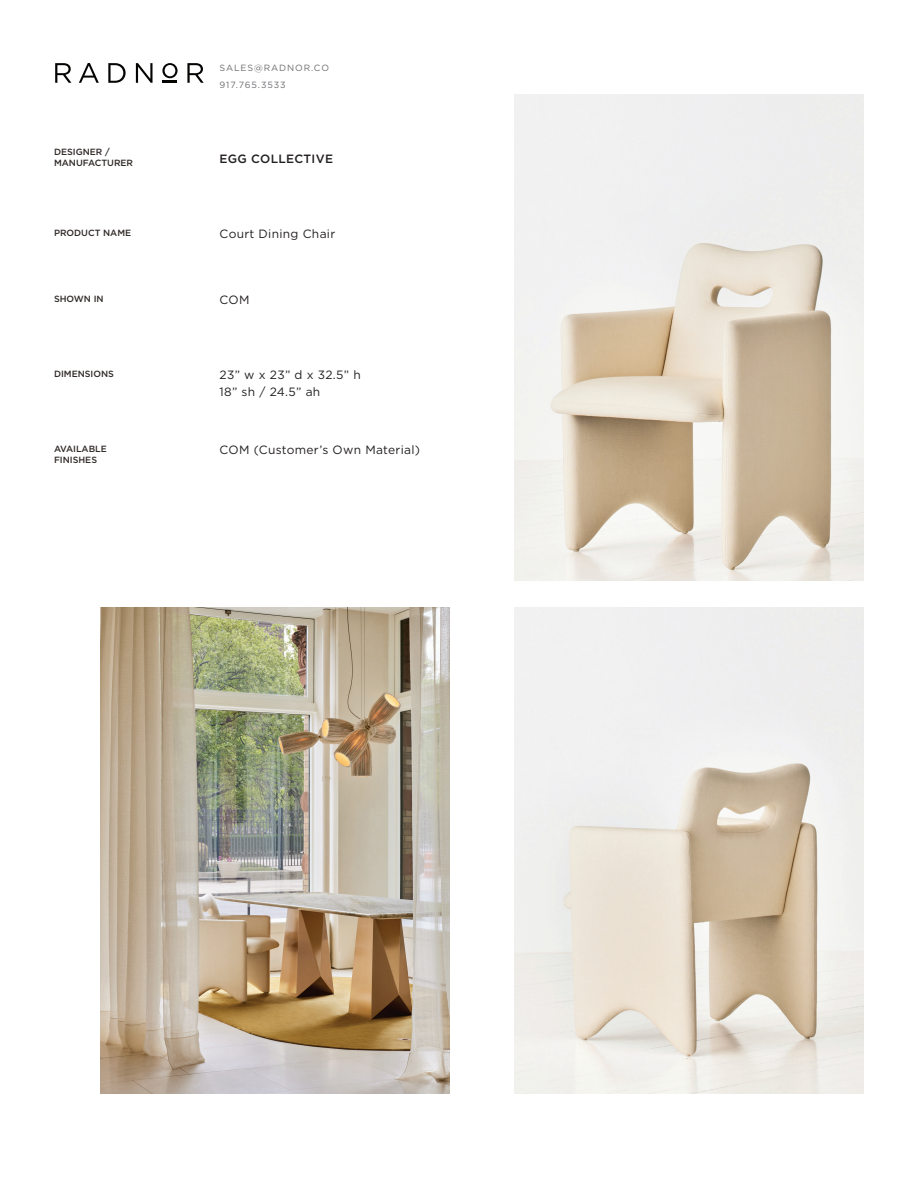
<style>
.page{position:relative;width:918px;height:1188px;background:#fff}
.page>*{position:absolute;margin:0;border:0;box-sizing:border-box;transform-origin:0 0}
.t1{font:12px/16.5px "Gotham";letter-spacing:.025em;color:#231f20}
.t2{font:500 12px "Gotham";letter-spacing:.025em;color:#231f20}
.t3{font:500 9px/10.8px "Gotham";color:#2e2826}
.t4{font:9px/17.4px "Gotham";letter-spacing:.1em;color:#6c6d70}
</style>
<div class="page">
<svg style="left:55px;top:63px;width:16px;height:20px"></svg>
<svg style="left:79px;top:63px;width:20px;height:20px"></svg>
<svg style="left:108px;top:63px;width:18px;height:20px"></svg>
<svg style="left:136px;top:63px;width:17px;height:20px"></svg>
<svg style="left:187px;top:63px;width:17px;height:20px"></svg>
<svg style="left:162px;top:63px;width:16px;height:20px"></svg>
<img style="left:515px;top:95px;width:349px;height:485px">
<img style="left:515px;top:608px;width:349px;height:485px">
<img style="left:101px;top:608px;width:349px;height:485px">
<p class="t4" style="left:220px;top:59px;width:111px">SALES@RADNOR.CO<br>917.765.3533</p>
<p class="t3" style="left:54px;top:146px;width:81px">DESIGNER /<br>MANUFACTURER</p>
<p class="t2" style="left:220px;top:151px;width:115px">EGG COLLECTIVE</p>
<p class="t3" style="left:54px;top:228px;width:79px">PRODUCT NAME</p>
<p class="t1" style="left:220px;top:226px;width:117px">Court Dining Chair</p>
<p class="t3" style="left:54px;top:293px;width:51px">SHOWN IN</p>
<p class="t1" style="left:220px;top:291px;width:31px">COM</p>
<p class="t3" style="left:54px;top:368px;width:61px">DIMENSIONS</p>
<p class="t1" style="left:220px;top:366px;width:143px">23” w x 23” d x 32.5” h<br>18” sh / 24.5” ah</p>
<p class="t3" style="left:54px;top:443px;width:54px">AVAILABLE<br>FINISHES</p>
<p class="t1" style="left:220px;top:441px;width:202px">COM (Customer’s Own Material)</p>
</div>
